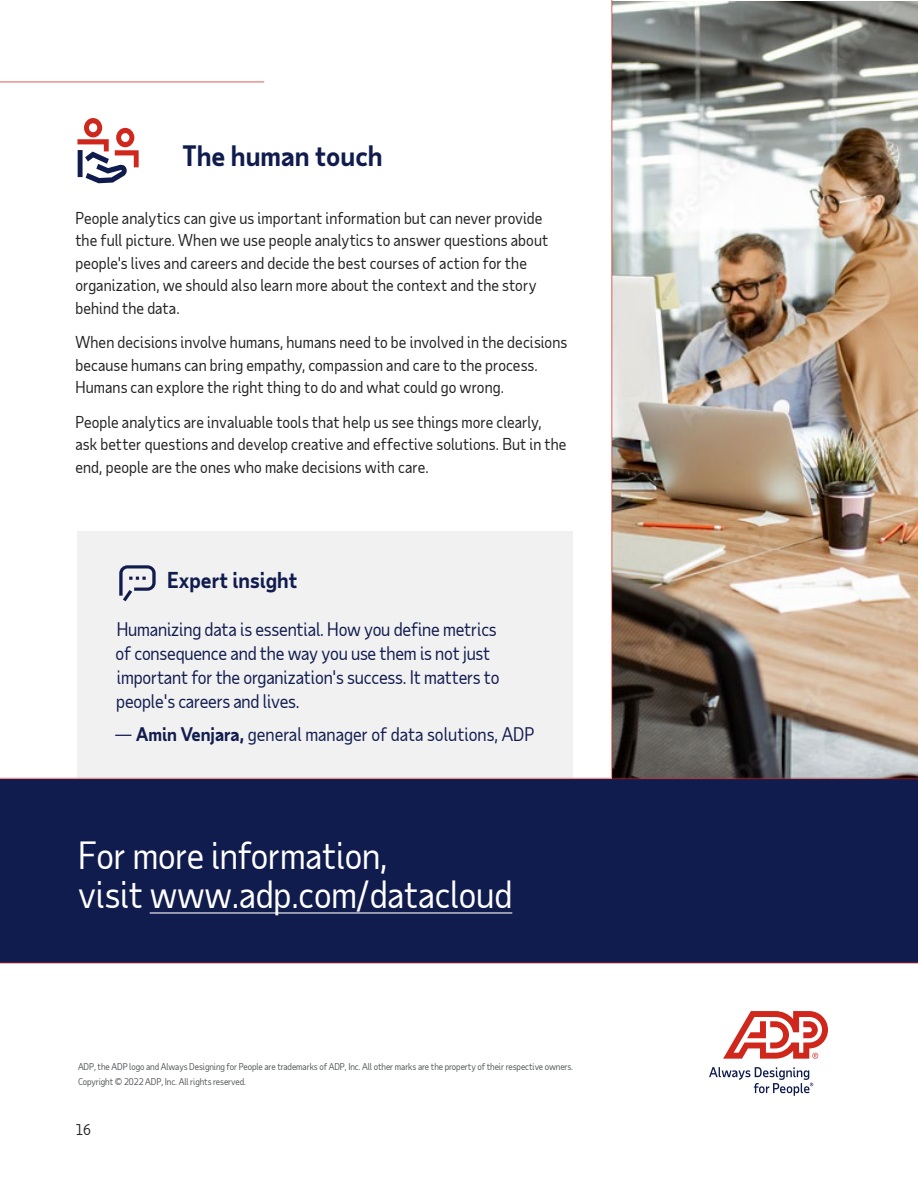
<style>
.page{position:relative;width:918px;height:1188px;background:#fff}
.page>*{position:absolute;margin:0;border:0;box-sizing:border-box;transform-origin:0 0}
.t1{font:36px/39px "Taub Sans";letter-spacing:-.005em;color:#fff}
.t2{font:700 27px "Taub Sans";color:#111c4e}
.t3{font:700 21px "Taub Sans";color:#111c4e}
.t4{font:18px/24px "Taub Sans";letter-spacing:-.01em;color:#111c4e}
.t5{font:15.75px/22.5px "Taub Sans";letter-spacing:.005em;color:#222}
.t6{font:14.25px "Taub Sans";color:#222}
.t7{font:9px/15px "Taub Sans";letter-spacing:-.01em;color:#54565a}
.s1{font-weight:700}
</style>
<div class="page">
<img style="left:613px;top:2px;width:305px;height:776px">
<div style="left:0;top:779px;width:918px;height:183px;background:#111c4e"></div>
<hr style="left:150px;top:912px;width:362px;height:2px;background:#fff">
<hr style="left:0;top:962px;width:918px;height:2px;background:#d0271d">
<hr style="left:0;top:81px;width:264px;height:2px;background:#d0271d">
<div style="left:78px;top:531px;width:495px;height:247px;background:#f1f1f2"></div>
<svg style="left:119px;top:565px;width:37px;height:36px"></svg>
<svg style="left:709px;top:1067px;width:104px;height:29px"></svg>
<svg style="left:723px;top:1011px;width:105px;height:48px"></svg>
<hr style="left:0;top:778px;width:918px;height:1px;background:#d0271d">
<hr style="left:611px;top:0;width:2px;height:778px;background:#d0271d">
<svg style="left:77px;top:118px;width:62px;height:65px"></svg>
<h2 class="t2" style="left:183px;top:138px;width:202px">The human touch</h2>
<p class="t5" style="left:75px;top:206px;width:474px">People analytics can give us important information but can never provide the full picture. When we use people analytics to answer questions about people's lives and careers and decide the best courses of action for the organization, we should also learn more about the context and the story behind the data.</p>
<p class="t5" style="left:75px;top:331px;width:493px">When decisions involve humans, humans need to be involved in the decisions because humans can bring empathy, compassion and care to the process.<br>Humans can explore the right thing to do and what could go wrong.</p>
<p class="t5" style="left:75px;top:410px;width:493px">People analytics are invaluable tools that help us see things more clearly, ask better questions and develop creative and effective solutions. But in the end, people are the ones who make decisions with care.</p>
<h3 class="t3" style="left:167px;top:566px;width:132px">Expert insight</h3>
<p class="t4" style="left:116px;top:617px;width:385px">Humanizing data is essential. How you define metrics of consequence and the way you use them is not just important for the organization's success. It matters to people's careers and lives.</p>
<p class="t4" style="left:115px;top:722px;width:422px">— <span class="s1">Amin Venjara,</span> general manager of data solutions, ADP</p>
<h1 class="t1" style="left:78px;top:836px;width:436px">For more information,<br>visit www.adp.com/datacloud</h1>
<p class="t7" style="left:78px;top:1059px;width:497px">ADP, the ADP logo and Always Designing for People are trademarks of ADP, Inc. All other marks are the property of their respective owners.<br>Copyright © 2022 ADP, Inc. All rights reserved.</p>
<p class="t6" style="left:75px;top:1120px;width:17px">16</p>
</div>
